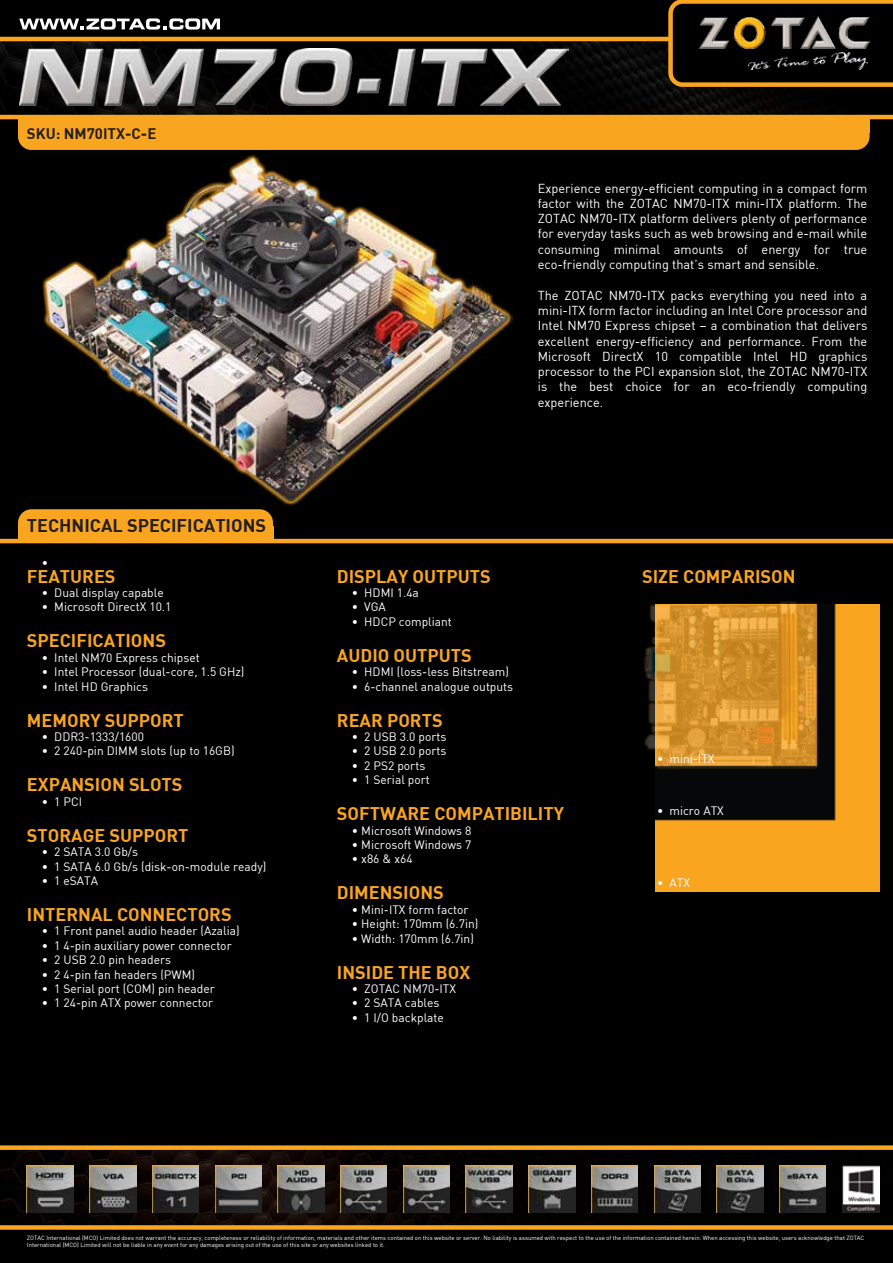
<style>
.page{position:relative;width:893px;height:1263px;background:#fff}
.page>*{position:absolute;margin:0;border:0;box-sizing:border-box;transform-origin:0 0}
.t1{font:700 18px "DIN";color:#faa51f}
.t2{font:700 18px "DIN";color:#231f20}
.t3{font:700 15px "DIN";color:#231f20}
.t4{font:12.75px/15.3px "DIN";color:#fff;text-align:justify}
.t5{font:12px "DIN";color:#fff}
.t6{font:6px/7.2px "DIN";color:#fff}
</style>
<div class="page">
<img style="left:0;top:1150px;width:893px;height:75px">
<img style="left:0;top:41px;width:893px;height:74px">
<div style="left:0;top:0;width:893px;height:39px;background:#000"></div>
<div style="left:0;top:117px;width:893px;height:1032px;background:#000"></div>
<hr style="left:0;top:539px;width:893px;height:4px;background:#faa51f">
<div style="left:18px;top:509px;width:255px;height:34px;background:#faa51f;border-radius:14px"></div>
<svg style="left:18px;top:533px;width:255px;height:6px"></svg>
<div style="left:0;top:1227px;width:893px;height:36px;background:#000"></div>
<div style="left:0;top:1225px;width:893px;height:5px;background:#faa51f"></div>
<div style="left:0;top:1145px;width:893px;height:5px;background:#faa51f"></div>
<svg style="left:19px;top:18px;width:201px;height:12px"></svg>
<hr style="left:0;top:37px;width:893px;height:4px;background:#faa51f">
<hr style="left:0;top:115px;width:893px;height:4px;background:#faa51f">
<div style="left:18px;top:117px;width:852px;height:33px;background:#faa51f;border-radius:14px"></div>
<svg style="left:668px;top:0;width:225px;height:87px"></svg>
<img style="left:699px;top:17px;width:170px;height:31px">
<img style="left:749px;top:53px;width:118px;height:16px">
<img style="left:42px;top:154px;width:470px;height:351px">
<img style="left:20px;top:48px;width:549px;height:57px">
<img style="left:656px;top:605px;width:223px;height:286px">
<img style="left:644px;top:601px;width:175px;height:168px">
<img style="left:717px;top:1166px;width:46px;height:46px">
<img style="left:842px;top:1166px;width:37px;height:46px">
<img style="left:529px;top:1166px;width:46px;height:46px">
<img style="left:591px;top:1166px;width:47px;height:46px">
<img style="left:152px;top:1166px;width:47px;height:46px">
<img style="left:90px;top:1166px;width:46px;height:46px">
<img style="left:27px;top:1166px;width:46px;height:46px">
<img style="left:278px;top:1166px;width:46px;height:46px">
<img style="left:654px;top:1166px;width:46px;height:46px">
<img style="left:215px;top:1166px;width:47px;height:46px">
<img style="left:340px;top:1166px;width:47px;height:46px">
<img style="left:403px;top:1166px;width:47px;height:46px">
<img style="left:779px;top:1166px;width:47px;height:46px">
<img style="left:466px;top:1166px;width:46px;height:46px">
<p class="t3" style="left:27px;top:123px;width:131px">SKU: NM70ITX-C-E</p>
<h1 class="t2" style="left:27px;top:513px;width:241px">TECHNICAL SPECIFICATIONS</h1>
<p class="t5" style="left:42px;top:555px;width:8px">•</p>
<h1 class="t1" style="left:27px;top:564px;width:90px">FEATURES</h1>
<p class="t5" style="left:42px;top:585px;width:123px">• Dual display capable</p>
<p class="t5" style="left:42px;top:600px;width:131px">• Microsoft DirectX 10.1</p>
<h1 class="t1" style="left:27px;top:629px;width:141px">SPECIFICATIONS</h1>
<p class="t5" style="left:42px;top:650px;width:159px">• Intel NM70 Express chipset</p>
<p class="t5" style="left:42px;top:664px;width:204px">• Intel Processor (dual-core, 1.5 GHz)</p>
<p class="t5" style="left:42px;top:679px;width:108px">• Intel HD Graphics</p>
<h1 class="t1" style="left:27px;top:708px;width:158px">MEMORY SUPPORT</h1>
<p class="t5" style="left:42px;top:729px;width:104px">• DDR3-1333/1600</p>
<p class="t5" style="left:42px;top:744px;width:194px">• 2 240-pin DIMM slots (up to 16GB)</p>
<h1 class="t1" style="left:27px;top:773px;width:157px">EXPANSION SLOTS</h1>
<p class="t5" style="left:42px;top:794px;width:42px">• 1 PCI</p>
<h1 class="t1" style="left:27px;top:823px;width:163px">STORAGE SUPPORT</h1>
<p class="t5" style="left:42px;top:844px;width:98px">• 2 SATA 3.0 Gb/s</p>
<p class="t5" style="left:42px;top:859px;width:226px">• 1 SATA 6.0 Gb/s (disk-on-module ready)</p>
<p class="t5" style="left:42px;top:873px;width:58px">• 1 eSATA</p>
<h1 class="t1" style="left:27px;top:903px;width:206px">INTERNAL CONNECTORS</h1>
<p class="t5" style="left:42px;top:924px;width:199px">• 1 Front panel audio header (Azalia)</p>
<p class="t5" style="left:42px;top:938px;width:191px">• 1 4-pin auxiliary power connector</p>
<p class="t5" style="left:42px;top:952px;width:131px">• 2 USB 2.0 pin headers</p>
<p class="t5" style="left:42px;top:967px;width:155px">• 2 4-pin fan headers (PWM)</p>
<p class="t5" style="left:42px;top:981px;width:174px">• 1 Serial port (COM) pin header</p>
<p class="t5" style="left:42px;top:996px;width:173px">• 1 24-pin ATX power connector</p>
<p class="t4" style="left:538px;top:180px;width:331px">Experience energy-efficient computing in a compact form factor with the ZOTAC NM70-ITX mini-ITX platform. The ZOTAC NM70-ITX platform delivers plenty of performance for everyday tasks such as web browsing and e-mail while consuming minimal amounts of energy for true eco-friendly computing that’s smart and sensible.</p>
<p class="t4" style="left:538px;top:287px;width:331px">The ZOTAC NM70-ITX packs everything you need into a mini-ITX form factor including an Intel Core processor and Intel NM70 Express chipset – a combination that delivers excellent energy-efficiency and performance. From the Microsoft DirectX 10 compatible Intel HD graphics processor to the PCI expansion slot, the ZOTAC NM70-ITX is the best choice for an eco-friendly computing experience.</p>
<h1 class="t1" style="left:337px;top:564px;width:155px">DISPLAY OUTPUTS</h1>
<p class="t5" style="left:352px;top:585px;width:69px">• HDMI 1.4a</p>
<p class="t5" style="left:352px;top:600px;width:36px">• VGA</p>
<p class="t5" style="left:352px;top:614px;width:101px">• HDCP compliant</p>
<h1 class="t1" style="left:337px;top:643px;width:136px">AUDIO OUTPUTS</h1>
<p class="t5" style="left:352px;top:664px;width:159px">• HDMI (loss-less Bitstream)</p>
<p class="t5" style="left:352px;top:679px;width:163px">• 6-channel analogue outputs</p>
<h1 class="t1" style="left:337px;top:708px;width:107px">REAR PORTS</h1>
<p class="t5" style="left:352px;top:729px;width:96px">• 2 USB 3.0 ports</p>
<p class="t5" style="left:352px;top:744px;width:96px">• 2 USB 2.0 ports</p>
<p class="t5" style="left:352px;top:758px;width:75px">• 2 PS2 ports</p>
<p class="t5" style="left:352px;top:772px;width:79px">• 1 Serial port</p>
<h1 class="t1" style="left:337px;top:802px;width:229px">SOFTWARE COMPATIBILITY</h1>
<p class="t5" style="left:352px;top:823px;width:121px">• Microsoft Windows 8</p>
<p class="t5" style="left:352px;top:837px;width:121px">• Microsoft Windows 7</p>
<p class="t5" style="left:352px;top:852px;width:62px">• x86 &amp; x64</p>
<h1 class="t1" style="left:337px;top:881px;width:108px">DIMENSIONS</h1>
<p class="t5" style="left:352px;top:902px;width:118px">• Mini-ITX form factor</p>
<p class="t5" style="left:352px;top:916px;width:128px">• Height: 170mm (6.7in)</p>
<p class="t5" style="left:352px;top:931px;width:124px">• Width: 170mm (6.7in)</p>
<h1 class="t1" style="left:337px;top:960px;width:135px">INSIDE THE BOX</h1>
<p class="t5" style="left:352px;top:981px;width:106px">• ZOTAC NM70-ITX</p>
<p class="t5" style="left:352px;top:996px;width:89px">• 2 SATA cables</p>
<p class="t5" style="left:352px;top:1010px;width:93px">• 1 I/O backplate</p>
<h1 class="t1" style="left:642px;top:564px;width:155px">SIZE COMPARISON</h1>
<p class="t5" style="left:657px;top:751px;width:59px">• mini-ITX</p>
<p class="t5" style="left:657px;top:803px;width:68px">• micro ATX</p>
<p class="t5" style="left:657px;top:875px;width:34px">• ATX</p>
<p class="t6" style="left:27px;top:1234px;width:839px">ZOTAC International (MCO) Limited does not warrant the accuracy, completeness or reliability of information, materials and other items contained on this website or server. No liability is assumed with respect to the use of the information contained herein. When accessing this website, users acknowledge that ZOTAC<br>International (MCO) Limited will not be liable in any event for any damages arising out of the use of this site or any websites linked to it.</p>
</div>
